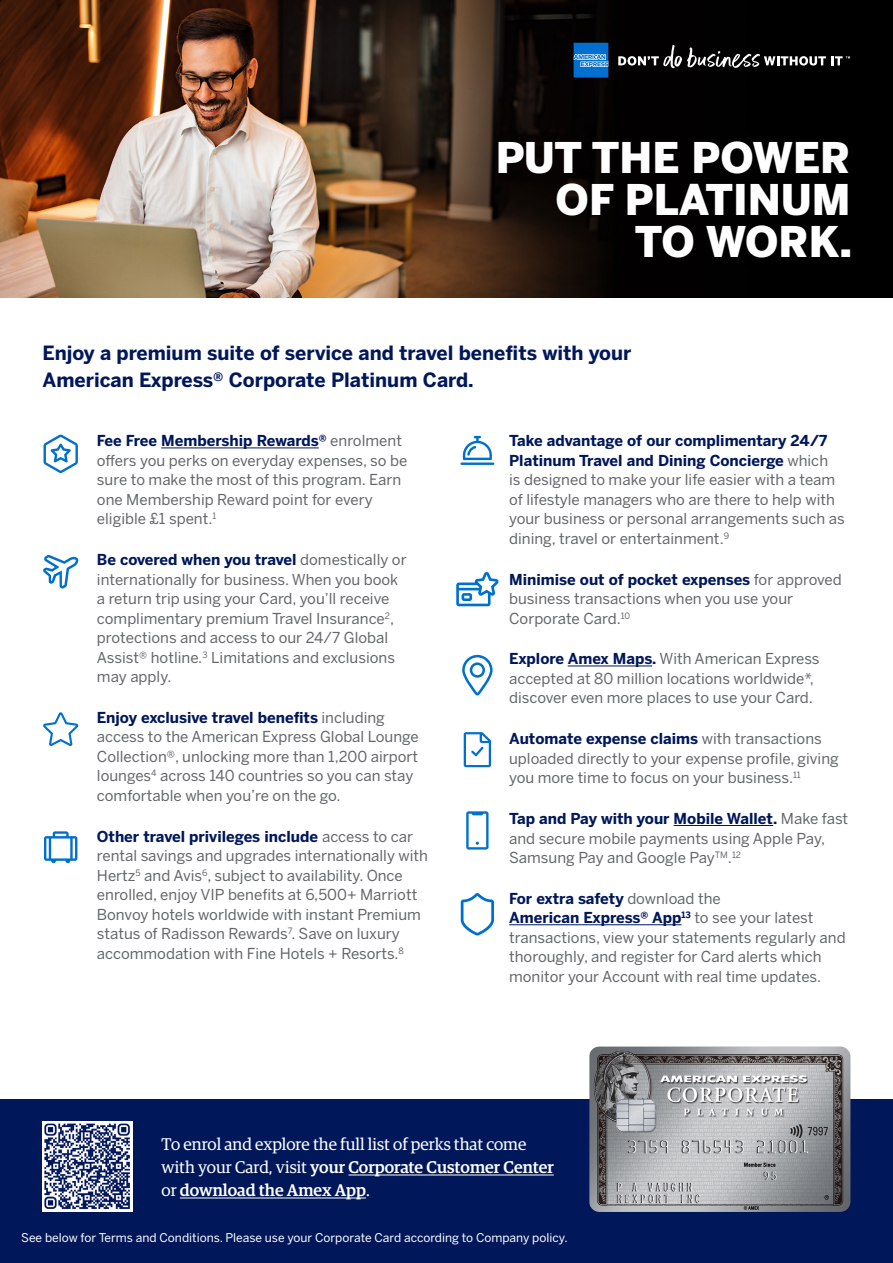
<style>
.page{position:relative;width:893px;height:1263px;background:#fff}
.page>*{position:absolute;margin:0;border:0;box-sizing:border-box;transform-origin:0 0}
.t1{font:900 42px/42px "Benton Sans";color:#fff;text-align:right}
.t2{font:700 19.5px/27px "Benton Sans";color:#00175a}
.t3{font:16.95px/23px "Guardian Egyp";color:#fff}
.t4{font:15px/19.5px "Benton Sans";color:#63666a}
.t5{font:12px "Benton Sans";color:#fff}
.s1{font-weight:700;color:#00175a}
.s2{font-weight:500}
</style>
<div class="page">
<img style="left:0;top:0;width:893px;height:298px">
<div style="left:0;top:1099px;width:893px;height:164px;background:#00175a"></div>
<hr style="left:348px;top:1174px;width:206px;height:1px;background:#fff">
<hr style="left:180px;top:1197px;width:186px;height:1px;background:#fff">
<img style="left:589px;top:1046px;width:261px;height:166px">
<svg style="left:618px;top:45px;width:232px;height:23px;background:#343434"></svg>
<svg style="left:574px;top:43px;width:34px;height:35px"></svg>
<hr style="left:161px;top:448px;width:158px;height:1px;background:#00175a">
<hr style="left:568px;top:666px;width:84px;height:1px;background:#00175a">
<hr style="left:674px;top:825px;width:99px;height:1px;background:#00175a">
<hr style="left:509px;top:924px;width:172px;height:1px;background:#00175a">
<svg style="left:44px;top:434px;width:34px;height:39px"></svg>
<svg style="left:464px;top:732px;width:27px;height:35px"></svg>
<svg style="left:456px;top:572px;width:43px;height:34px"></svg>
<svg style="left:460px;top:436px;width:34px;height:29px"></svg>
<svg style="left:466px;top:811px;width:22px;height:38px"></svg>
<svg style="left:43px;top:555px;width:36px;height:34px"></svg>
<svg style="left:44px;top:831px;width:33px;height:32px"></svg>
<svg style="left:462px;top:655px;width:31px;height:40px"></svg>
<svg style="left:43px;top:712px;width:36px;height:34px"></svg>
<svg style="left:461px;top:893px;width:33px;height:42px"></svg>
<div style="left:42px;top:1121px;width:91px;height:91px;background:#fff"></div>
<img style="left:44px;top:1123px;width:86px;height:87px">
<p class="t1" style="left:496px;top:137px;width:357px">PUT THE POWER<br>OF PLATINUM<br>TO WORK.</p>
<p class="t2" style="left:43px;top:339px;width:590px">Enjoy a premium suite of service and travel benefits with your<br>American Express® Corporate Platinum Card.</p>
<p class="t4" style="left:97px;top:431px;width:312px"><span class="s1">Fee Free Membership Rewards®</span> enrolment offers you perks on everyday expenses, so be sure to make the most of this program. Earn one Membership Reward point for every eligible £1 spent.<sup>1</sup></p>
<p class="t4" style="left:97px;top:550px;width:311px"><span class="s1">Be covered when you travel</span> domestically or internationally for business. When you book a return trip using your Card, you’ll receive complimentary premium Travel Insurance<sup>2</sup>, protections and access to our 24/7 Global Assist® hotline.<sup>3</sup> Limitations and exclusions may apply.</p>
<p class="t4" style="left:97px;top:708px;width:323px"><span class="s1">Enjoy exclusive travel benefits</span> including access to the American Express Global Lounge Collection®, unlocking more than 1,200 airport lounges<sup>4</sup> across 140 countries so you can stay comfortable when you’re on the go.</p>
<p class="t4" style="left:97px;top:827px;width:333px"><span class="s1">Other travel privileges include</span> access to car rental savings and upgrades internationally with Hertz<sup>5</sup> and Avis<sup>6</sup>, subject to availability. Once enrolled, enjoy VIP benefits at 6,500+ Marriott Bonvoy hotels worldwide with instant Premium status of Radisson Rewards<sup>7</sup>. Save on luxury accommodation with Fine Hotels + Resorts.<sup>8</sup></p>
<p class="t4" style="left:509px;top:431px;width:337px"><span class="s1">Take advantage of our complimentary 24/7<br>Platinum Travel and Dining Concierge</span> which<br>is designed to make your life easier with a team of lifestyle managers who are there to help with your business or personal arrangements such as dining, travel or entertainment.<sup>9</sup></p>
<p class="t4" style="left:509px;top:569px;width:334px"><span class="s1">Minimise out of pocket expenses</span> for approved business transactions when you use your<br>Corporate Card.<sup>10</sup></p>
<p class="t4" style="left:509px;top:649px;width:312px"><span class="s1">Explore Amex Maps.</span> With American Express accepted at 80 million locations worldwide*, discover even more places to use your Card.</p>
<p class="t4" style="left:509px;top:729px;width:331px"><span class="s1">Automate expense claims</span> with transactions uploaded directly to your expense profile, giving you more time to focus on your business.<sup>11</sup></p>
<p class="t4" style="left:509px;top:809px;width:341px"><span class="s1">Tap and Pay with your Mobile Wallet.</span> Make fast and secure mobile payments using Apple Pay,<br>Samsung Pay and Google Pay<sup>TM</sup>.<sup>12</sup></p>
<p class="t4" style="left:509px;top:889px;width:338px"><span class="s1">For extra safety</span> download the<br><span class="s1">American Express® App</span><sup>13</sup> to see your latest transactions, view your statements regularly and thoroughly, and register for Card alerts which monitor your Account with real time updates.</p>
<p class="t3" style="left:162px;top:1132px;width:394px">To enrol and explore the full list of perks that come with your Card, visit <span class="s2">your Corporate Customer Center </span>or <span class="s2">download the Amex App</span>.</p>
<p class="t5" style="left:21px;top:1230px;width:548px">See below for Terms and Conditions. Please use your Corporate Card according to Company policy.</p>
</div>
